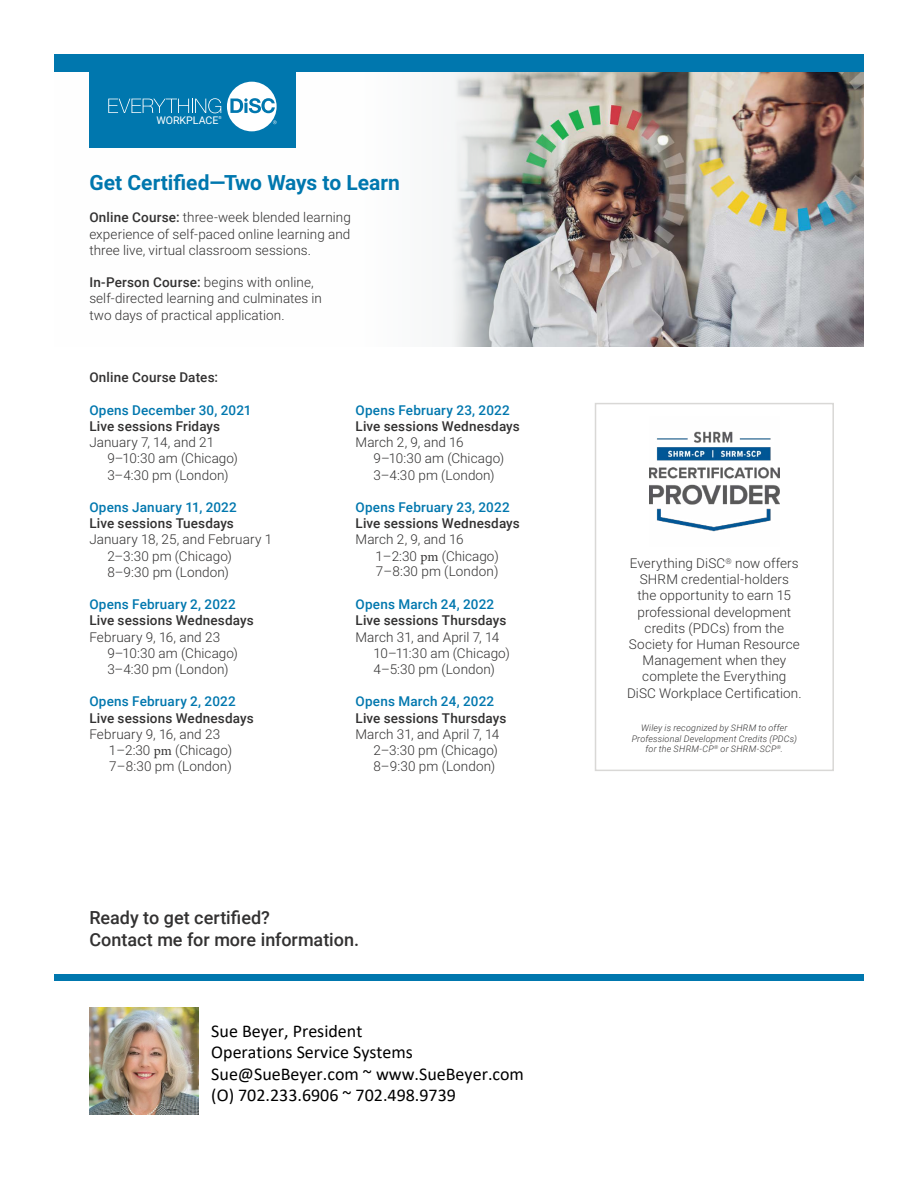
<style>
.page{position:relative;width:918px;height:1188px;background:#fff}
.page>*{position:absolute;margin:0;border:0;box-sizing:border-box;transform-origin:0 0}
.t1{font:700 21px "Roboto";color:#0077ae}
.t2{font:18px/21.6px "Calibri";color:#000}
.t3{font:500 18px/21.6px "Roboto";color:#323131}
.t4{font:300 13.5px/16.2px "Roboto";letter-spacing:.005em;color:#323131}
.t5{font:500 13.5px "Roboto";letter-spacing:.01em;color:#323131}
.t6{font:500 13.5px "Roboto";letter-spacing:.015em;color:#0077ae}
.t7{font:10.65px "Roboto";color:#fff}
.t8{font:italic 300 9px/10.8px "Roboto";letter-spacing:.025em;color:#323131;text-align:center}
.t9{font:4.05px "Roboto";color:#fff}
.s1{font-weight:500}
.s2{font-family:"Minion Pro";font-weight:400}
</style>
<div class="page">
<img style="left:346px;top:71px;width:518px;height:276px">
<div style="left:54px;top:54px;width:810px;height:17px;background:#0077ae"></div>
<div style="left:89px;top:54px;width:207px;height:94px;background:#0077ae"></div>
<svg style="left:108px;top:98px;width:113px;height:15px"></svg>
<svg style="left:227px;top:82px;width:50px;height:49px"></svg>
<div style="left:54px;top:974px;width:810px;height:7px;background:#0077ae"></div>
<div style="left:595px;top:403px;width:239px;height:368px;border:2px solid #d9d8d6"></div>
<img style="left:649px;top:431px;width:131px;height:101px">
<img style="left:89px;top:1008px;width:109px;height:106px">
<p class="t7" style="left:156px;top:113px;width:64px">WORKPLACE</p>
<p class="t9" style="left:219px;top:115px;width:5px">®</p>
<h1 class="t1" style="left:89px;top:168px;width:312px">Get Certified—Two Ways to Learn</h1>
<p class="t4" style="left:89px;top:209px;width:263px;text-align:justify"><span class="s1">Online Course:</span> three-week blended learning experience of self-paced online learning and three live, virtual classroom sessions.</p>
<p class="t4" style="left:89px;top:274px;width:234px"><span class="s1">In-Person Course:</span> begins with online, self-directed learning and culminates in two days of practical application.</p>
<p class="t5" style="left:89px;top:368px;width:130px">Online Course Dates:</p>
<p class="t6" style="left:89px;top:400px;width:164px">Opens December 30, 2021</p>
<p class="t5" style="left:89px;top:417px;width:132px">Live sessions Fridays</p>
<p class="t4" style="left:107px;top:434px;width:132px;text-indent:-18px">January 7, 14, and 21<br>9–10:30 am (Chicago)<br>3–4:30 pm (London)</p>
<p class="t6" style="left:89px;top:498px;width:149px">Opens January 11, 2022</p>
<p class="t5" style="left:89px;top:514px;width:146px">Live sessions Tuesdays</p>
<p class="t4" style="left:107px;top:531px;width:166px;text-indent:-18px">January 18, 25, and February 1<br>2–3:30 pm (Chicago)<br>8–9:30 pm (London)</p>
<p class="t6" style="left:89px;top:595px;width:148px">Opens February 2, 2022</p>
<p class="t5" style="left:89px;top:611px;width:166px">Live sessions Wednesdays</p>
<p class="t4" style="left:107px;top:628px;width:132px;text-indent:-18px">February 9, 16, and 23<br>9–10:30 am (Chicago)<br>3–4:30 pm (London)</p>
<p class="t6" style="left:89px;top:692px;width:148px">Opens February 2, 2022</p>
<p class="t5" style="left:89px;top:708px;width:166px">Live sessions Wednesdays</p>
<p class="t4" style="left:109px;top:725px;width:125px;text-indent:-20px">February 9, 16, and 23<br>1–2:30 <span class="s2">pm</span> (Chicago)<br>7–8:30 pm (London)</p>
<p class="t6" style="left:356px;top:400px;width:156px">Opens February 23, 2022</p>
<p class="t5" style="left:356px;top:417px;width:166px">Live sessions Wednesdays</p>
<p class="t4" style="left:374px;top:434px;width:132px;text-indent:-18px">March 2, 9, and 16<br>9–10:30 am (Chicago)<br>3–4:30 pm (London)</p>
<p class="t6" style="left:356px;top:498px;width:156px">Opens February 23, 2022</p>
<p class="t5" style="left:356px;top:514px;width:166px">Live sessions Wednesdays</p>
<p class="t4" style="left:376px;top:531px;width:125px;text-indent:-20px">March 2, 9, and 16<br>1–2:30 <span class="s2">pm</span> (Chicago)<br>7–8:30 pm (London)</p>
<p class="t6" style="left:356px;top:595px;width:140px">Opens March 24, 2022</p>
<p class="t5" style="left:356px;top:611px;width:152px">Live sessions Thursdays</p>
<p class="t4" style="left:374px;top:628px;width:138px;text-indent:-18px">March 31, and April 7, 14<br>10–11:30 am (Chicago)<br>4–5:30 pm (London)</p>
<p class="t6" style="left:356px;top:692px;width:140px">Opens March 24, 2022</p>
<p class="t5" style="left:356px;top:708px;width:152px">Live sessions Thursdays</p>
<p class="t4" style="left:374px;top:725px;width:127px;text-align:justify;text-indent:-18px">March 31, and April 7, 14<br>2–3:30 pm (Chicago)<br>8–9:30 pm (London)</p>
<h2 class="t3" style="left:89px;top:906px;width:271px">Ready to get certified?<br>Contact me for more information.</h2>
<h2 class="t2" style="left:211px;top:1019px;width:314px">Sue Beyer, President<br>Operations Service Systems<br>Sue@SueBeyer.com ~ www.SueBeyer.com (O) 702.233.6906 ~ 702.498.9739</h2>
<p class="t4" style="left:627px;top:555px;width:176px;text-align:center">Everything DiSC<sup>®</sup> now offers<br>SHRM credential-holders<br>the opportunity to earn 15 professional development credits (PDCs) from the<br>Society for Human Resource<br>Management when they complete the Everything<br>DiSC Workplace Certification.</p>
<p class="t8" style="left:632px;top:722px;width:167px">Wiley is recognized by SHRM to offer<br>Professional Development Credits (PDCs) for the SHRM-CP<sup>®</sup> or SHRM-SCP<sup>®</sup>.</p>
</div>
